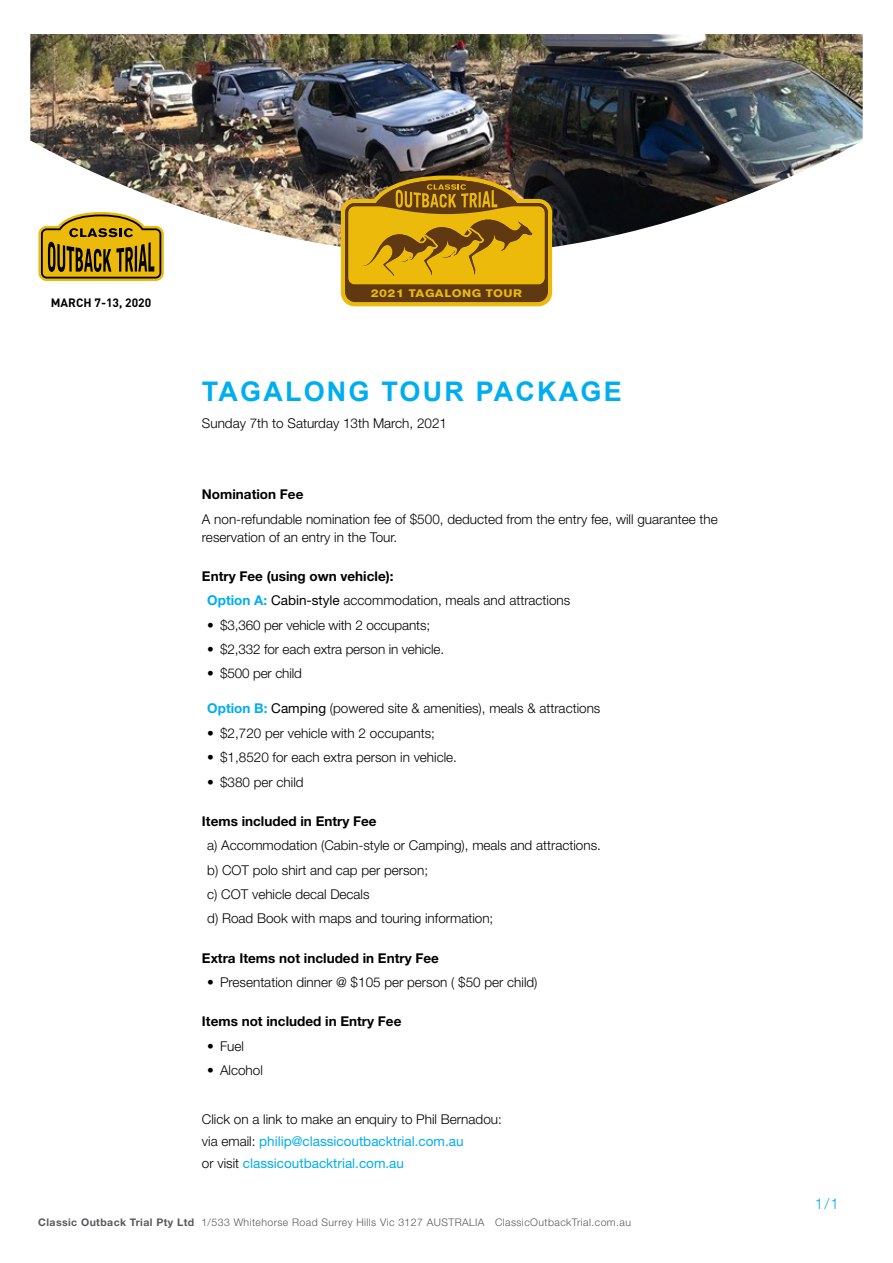
<style>
.page{position:relative;width:893px;height:1263px;background:#fff}
.page>*{position:absolute;margin:0;border:0;box-sizing:border-box;transform-origin:0 0}
.Big_Headers{font:700 27px "Arial";letter-spacing:.08em;color:#00aeef}
.Page_Number{font:300 15px "Helvetica Neue LT Std";color:#00aeef}
.Point_Form_justified{font:300 13.5px "Helvetica Neue LT Std";color:#000}
.Body_Copy{font:300 13.5px/18px "Helvetica Neue LT Std";color:#000}
.Subhead_Black{font:700 13.5px "Helvetica Neue LT Std";color:#000}
.Body_Copy-2{font:13.5px "Helvetica Neue LT Std";color:#00aeef}
.Subhead_Gray{font:700 13.5px "Helvetica Neue LT Std";color:#000}
.t1{font:700 12px "DIN Pro";color:#000}
.t2{font:700 10.8px "Akzidenz Grotesk BQ";letter-spacing:.04em;color:#ecba0a;scale:1.16 1}
.Body_Copy-3{font:300 10.5px "Helvetica Neue LT Std";letter-spacing:.04em;color:#58595b}
.s1{font-family:"Helvetica Neue LT Std";font-weight:800}
.s2{font-weight:700;color:#00aeef}
.s3{font-weight:400}
.s4{font-weight:300;color:#000}
.s5{font-weight:700}
</style>
<div class="page">
<img style="left:30px;top:34px;width:833px;height:221px">
<svg style="left:38px;top:212px;width:126px;height:69px;background:#b49423"></svg>
<svg style="left:341px;top:176px;width:211px;height:130px;background:#ac8211"></svg>
<p class="t1" style="left:51px;top:294px;width:102px">MARCH 7-13, 2020</p>
<p class="t2" style="left:371px;top:287px;width:132px"><span class="s1">2021</span> TAGALONG TOUR</p>
<p class="Big_Headers" style="left:202px;top:374px;width:421px">TAGALONG TOUR PACKAGE</p>
<p class="Body_Copy" style="left:202px;top:414px;width:247px">Sunday 7th to Saturday 13th March, 2021</p>
<p class="Subhead_Black" style="left:202px;top:486px;width:103px">Nomination Fee</p>
<p class="Body_Copy" style="left:202px;top:509px;width:517px">A non-refundable nomination fee of $500, deducted from the entry fee, will guarantee the reservation of an entry in the Tour.</p>
<p class="Subhead_Gray" style="left:202px;top:568px;width:193px">Entry Fee (using own vehicle):</p>
<p class="Point_Form_justified" style="left:207px;top:592px;width:365px"><span class="s2">Option A:</span> <span class="s3">Cabin-style</span> accommodation, meals and attractions</p>
<p class="Point_Form_justified" style="left:207px;top:616px;width:224px">• $3,360 per vehicle with 2 occupants;</p>
<p class="Point_Form_justified" style="left:207px;top:641px;width:238px">• $2,332 for each extra person in vehicle.</p>
<p class="Point_Form_justified" style="left:207px;top:665px;width:96px">• $500 per child</p>
<p class="Point_Form_justified" style="left:207px;top:700px;width:395px"><span class="s2">Option B:</span> <span class="s3">Camping</span> (powered site &amp; amenities), meals &amp; attractions</p>
<p class="Point_Form_justified" style="left:207px;top:725px;width:229px">• $2,720 per vehicle with 2 occupants;</p>
<p class="Point_Form_justified" style="left:207px;top:749px;width:251px">• $1,8520 for each extra person in vehicle.</p>
<p class="Point_Form_justified" style="left:207px;top:773px;width:98px">• $380 per child</p>
<p class="Subhead_Black" style="left:202px;top:813px;width:176px">Items included in Entry Fee</p>
<p class="Point_Form_justified" style="left:207px;top:837px;width:395px">a) Accommodation (Cabin-style or Camping), meals and attractions.</p>
<p class="Point_Form_justified" style="left:207px;top:861px;width:222px">b) COT polo shirt and cap per person;</p>
<p class="Point_Form_justified" style="left:207px;top:886px;width:164px">c) COT vehicle decal Decals</p>
<p class="Point_Form_justified" style="left:207px;top:910px;width:288px">d) Road Book with maps and touring information;</p>
<p class="Subhead_Black" style="left:202px;top:949px;width:238px">Extra Items not included in Entry Fee</p>
<p class="Point_Form_justified" style="left:207px;top:974px;width:332px">• Presentation dinner @ $105 per person ( $50 per child)</p>
<p class="Subhead_Black" style="left:202px;top:1013px;width:201px">Items not included in Entry Fee</p>
<p class="Point_Form_justified" style="left:207px;top:1037px;width:38px">• Fuel</p>
<p class="Point_Form_justified" style="left:207px;top:1062px;width:57px">• Alcohol</p>
<p class="Body_Copy" style="left:202px;top:1110px;width:301px">Click on a link to make an enquiry to Phil Bernadou:</p>
<p class="Body_Copy-2" style="left:202px;top:1133px;width:263px"><span class="s4">via email:</span> philip@classicoutbacktrial.com.au</p>
<p class="Body_Copy-2" style="left:202px;top:1155px;width:204px"><span class="s4">or visit</span> classicoutbacktrial.com.au</p>
<p class="Body_Copy-3" style="left:38px;top:1216px;width:594px"><span class="s5">Classic Outback Trial Pty Ltd</span> 1/533 Whitehorse Road Surrey Hills Vic 3127 AUSTRALIA ClassicOutbackTrial.com.au</p>
<p class="Page_Number" style="left:815px;top:1194px;width:26px">1/1</p>
</div>
